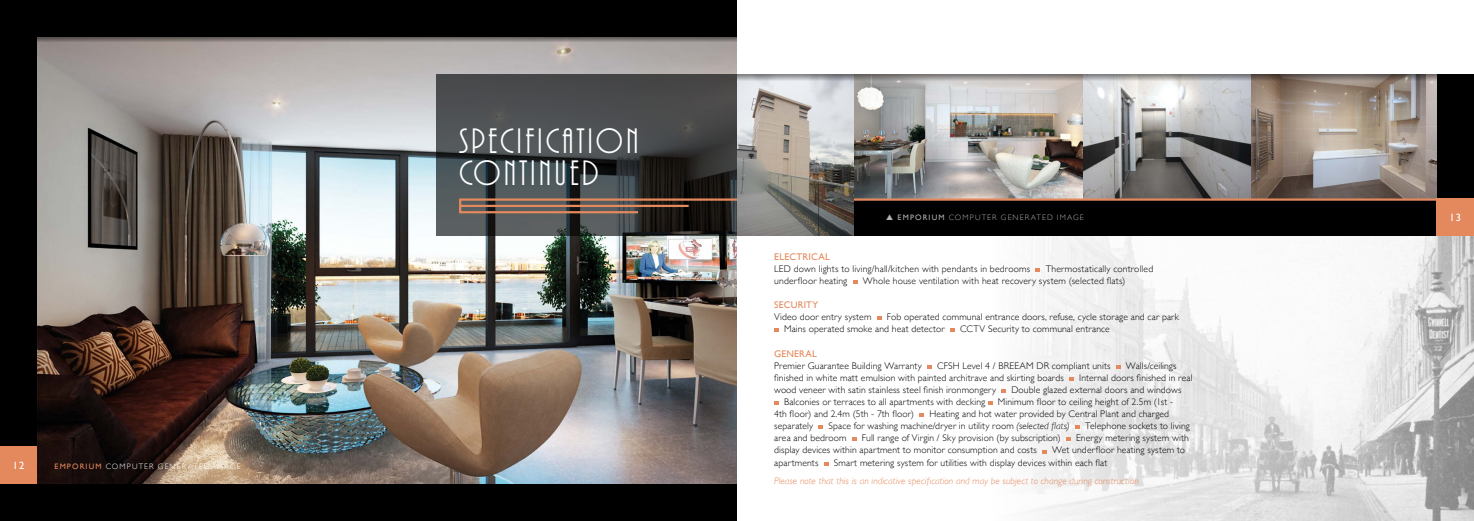
<style>
.page{position:relative;width:1474px;height:521px;background:#fff}
.page>*{position:absolute;margin:0;border:0;box-sizing:border-box;transform-origin:0 0}
.t1{font:31.5px/31.5px "Plaza SHOP";letter-spacing:.095em;color:#fff}
.t2{font:10.5px "Gill Sans";color:#fff}
.t3{font:300 9.62px/12.1px "Gill Sans";letter-spacing:.015em;color:#000}
.t4{font:italic 300 9.62px "Gill Sans";letter-spacing:.01em;color:#e4895d}
.t5{font:9.62px "Gill Sans";letter-spacing:.025em;color:#e4895d}
.t6{font:300 7.88px "Gill Sans";letter-spacing:.14em;color:#fff}
.t7{font:300 7.88px "Gill Sans";letter-spacing:.14em;color:#b3b2b2}
.s1{font-weight:400;color:#e4895d}
.s2{font-weight:400}
.s3{font-style:italic}
</style>
<div class="page">
<img style="left:992px;top:236px;width:481px;height:285px">
<div style="left:0;top:0;width:737px;height:521px;background:#000"></div>
<div style="left:0;top:446px;width:37px;height:38px;background:#e4895d"></div>
<img style="left:37px;top:42px;width:700px;height:442px">
<svg style="left:1035px;top:268px;width:5px;height:4px"></svg>
<svg style="left:853px;top:280px;width:4px;height:4px"></svg>
<svg style="left:877px;top:316px;width:4px;height:4px"></svg>
<svg style="left:774px;top:329px;width:4px;height:3px"></svg>
<svg style="left:950px;top:329px;width:4px;height:3px"></svg>
<svg style="left:927px;top:365px;width:4px;height:4px"></svg>
<svg style="left:1116px;top:365px;width:4px;height:4px"></svg>
<svg style="left:1069px;top:377px;width:4px;height:4px"></svg>
<svg style="left:1001px;top:389px;width:4px;height:4px"></svg>
<svg style="left:774px;top:401px;width:4px;height:4px"></svg>
<svg style="left:988px;top:401px;width:4px;height:4px"></svg>
<svg style="left:919px;top:413px;width:5px;height:4px"></svg>
<svg style="left:818px;top:425px;width:5px;height:4px"></svg>
<svg style="left:1075px;top:425px;width:4px;height:4px"></svg>
<svg style="left:852px;top:438px;width:4px;height:3px"></svg>
<svg style="left:1066px;top:438px;width:4px;height:3px"></svg>
<svg style="left:1042px;top:450px;width:4px;height:3px"></svg>
<svg style="left:824px;top:462px;width:4px;height:3px"></svg>
<svg style="left:37px;top:37px;width:700px;height:5px;background:#7c7674"></svg>
<svg style="left:437px;top:74px;width:1036px;height:162px;background:#313435"></svg>
<img style="left:1250px;top:81px;width:186px;height:117px">
<img style="left:853px;top:81px;width:397px;height:117px">
<div style="left:1436px;top:198px;width:37px;height:38px;background:#e4895d"></div>
<img style="left:737px;top:81px;width:116px;height:155px">
<svg style="left:737px;top:74px;width:699px;height:7px;background:#938f8d"></svg>
<svg style="left:459px;top:198px;width:977px;height:22px;background:#392d27"></svg>
<p class="t2" style="left:13px;top:459px;width:13px">12</p>
<p class="t6" style="left:55px;top:460px;width:188px"><span class="s1">EMPORIUM</span> COMPUTER GENERATED IMAGE</p>
<h1 class="t1" style="left:459px;top:126px;width:181px">SPECIFICATION<br>CONTINUED</h1>
<p class="t7" style="left:897px;top:211px;width:188px"><span class="s2">EMPORIUM</span> COMPUTER GENERATED IMAGE</p>
<p class="t2" style="left:1449px;top:211px;width:13px">13</p>
<p class="t5" style="left:774px;top:251px;width:57px">ELECTRICAL</p>
<p class="t3" style="left:774px;top:262px;width:257px">LED down lights to living/hall/kitchen with pendants in bedrooms</p>
<p class="t3" style="left:1045px;top:262px;width:109px">Thermostatically controlled</p>
<p class="t3" style="left:774px;top:274px;width:75px">underfloor heating</p>
<p class="t3" style="left:863px;top:274px;width:264px">Whole house ventilation with heat recovery system (selected flats)</p>
<p class="t5" style="left:774px;top:299px;width:45px">SECURITY</p>
<p class="t3" style="left:774px;top:311px;width:99px">Video door entry system</p>
<p class="t3" style="left:784px;top:311px;width:396px;text-indent:103px">Fob operated communal entrance doors, refuse, cycle storage and car park<br>Mains operated smoke and heat detector</p>
<p class="t3" style="left:960px;top:323px;width:151px">CCTV Security to communal entrance</p>
<p class="t5" style="left:774px;top:348px;width:44px">GENERAL</p>
<p class="t3" style="left:774px;top:359px;width:149px">Premier Guarantee Building Warranty</p>
<p class="t3" style="left:937px;top:359px;width:175px">CFSH Level 4 / BREEAM DR compliant units</p>
<p class="t3" style="left:1125px;top:359px;width:52px">Walls/ceilings</p>
<p class="t3" style="left:774px;top:371px;width:291px">finished in white matt emulsion with painted architrave and skirting boards</p>
<p class="t3" style="left:1079px;top:371px;width:115px">Internal doors finished in real</p>
<p class="t3" style="left:774px;top:383px;width:223px">wood veneer with satin stainless steel finish ironmongery</p>
<p class="t3" style="left:1011px;top:383px;width:171px">Double glazed external doors and windows</p>
<p class="t3" style="left:784px;top:395px;width:203px">Balconies or terraces to all apartments with decking</p>
<p class="t3" style="left:997px;top:395px;width:177px">Minimum floor to ceiling height of 2.5m (1st -</p>
<p class="t3" style="left:774px;top:407px;width:141px">4th floor) and 2.4m (5th - 7th floor)</p>
<p class="t3" style="left:929px;top:407px;width:241px">Heating and hot water provided by Central Plant and charged</p>
<p class="t3" style="left:774px;top:419px;width:41px">separately</p>
<p class="t3" style="left:828px;top:419px;width:243px">Space for washing machine/dryer in utility room <span class="s3">(selected flats)</span></p>
<p class="t3" style="left:1085px;top:419px;width:106px">Telephone sockets to living</p>
<p class="t3" style="left:774px;top:432px;width:74px">area and bedroom</p>
<p class="t3" style="left:862px;top:432px;width:200px">Full range of Virgin / Sky provision (by subscription)</p>
<p class="t3" style="left:1076px;top:432px;width:114px">Energy metering system with</p>
<p class="t3" style="left:774px;top:444px;width:264px">display devices within apartment to monitor consumption and costs</p>
<p class="t3" style="left:1052px;top:444px;width:134px">Wet underfloor heating system to</p>
<p class="t3" style="left:774px;top:456px;width:46px">apartments</p>
<p class="t3" style="left:833px;top:456px;width:275px">Smart metering system for utilities with display devices within each flat</p>
<p class="t4" style="left:774px;top:475px;width:366px">Please note that this is an indicative specification and may be subject to change during construction</p>
</div>
